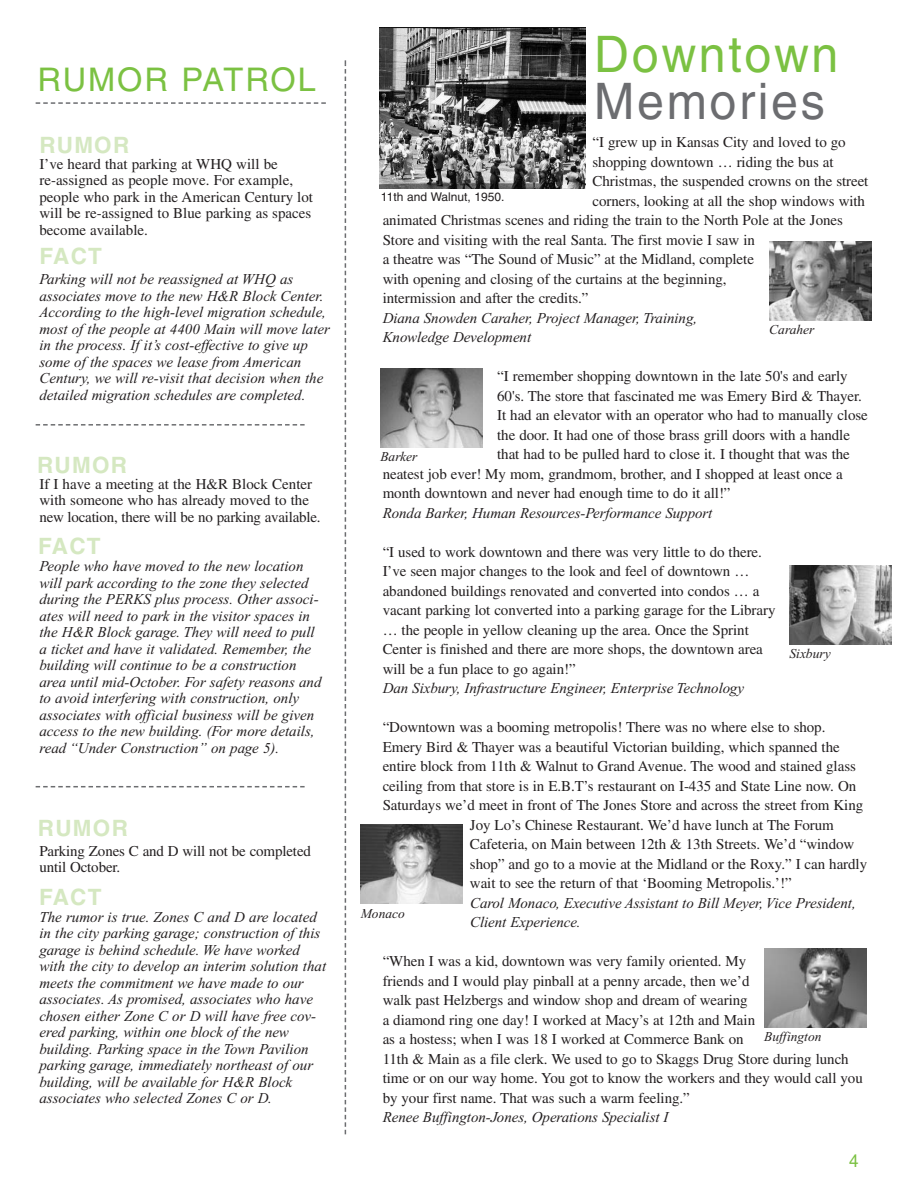
<style>
.page{position:relative;width:918px;height:1188px;background:#fff}
.page>*{position:absolute;margin:0;border:0;box-sizing:border-box;transform-origin:0 0}
.t1{font:50.4px "Helvetica";letter-spacing:.055em;color:#7bc142;scale:.96 1}
.t2{font:50.4px "Helvetica";letter-spacing:.055em;color:#6c6d70;scale:.96 1}
.t3{font:32.55px "Helvetica";letter-spacing:.055em;color:#7bc142}
.t4{font:700 22.5px "Helvetica";letter-spacing:.055em;color:#d5e8c1}
.t5{font:18px "Helvetica";color:#7bc142;scale:.95 1}
.t6{font:15px/19.5px "Times";letter-spacing:-.005em;color:#231f20}
.t7{font:italic 15px/16.5px "Times";color:#231f20}
.t8{font:italic 13.5px "Times";color:#231f20}
.t9{font:12px "Helvetica";color:#231f20}
</style>
<div class="page">
<svg style="left:345px;top:60px;width:1px;height:1074px"></svg>
<img style="left:769px;top:241px;width:102px;height:79px">
<img style="left:380px;top:27px;width:205px;height:162px">
<svg style="left:36px;top:102px;width:290px;height:2px"></svg>
<svg style="left:36px;top:786px;width:269px;height:1px"></svg>
<svg style="left:36px;top:424px;width:269px;height:2px"></svg>
<img style="left:380px;top:369px;width:102px;height:79px">
<img style="left:790px;top:565px;width:101px;height:79px">
<img style="left:361px;top:825px;width:101px;height:79px">
<img style="left:764px;top:948px;width:102px;height:79px">
<h2 class="t3" style="left:38px;top:68px;width:280px">RUMOR PATROL</h2>
<h3 class="t4" style="left:39px;top:137px;width:91px">RUMOR</h3>
<p class="t6" style="left:39px;top:157px;width:275px;line-height:16.5px">I’ve heard that parking at WHQ will be re-assigned as people move. For example, people who park in the American Century lot will be re-assigned to Blue parking as spaces become available.</p>
<p class="t7" style="left:39px;top:272px;width:292px">Parking will not be reassigned at WHQ as associates move to the new H&amp;R Block Center.<br>According to the high-level migration schedule, most of the people at 4400 Main will move later in the process. If it’s cost-effective to give up some of the spaces we lease from American Century, we will re-visit that decision when the detailed migration schedules are completed.</p>
<h3 class="t4" style="left:40px;top:247px;width:64px">FACT</h3>
<h3 class="t4" style="left:37px;top:457px;width:91px">RUMOR</h3>
<p class="t6" style="left:39px;top:477px;width:283px;line-height:16.5px">If I have a meeting at the H&amp;R Block Center with someone who has already moved to the new location, there will be no parking available.</p>
<p class="t7" style="left:39px;top:560px;width:284px">People who have moved to the new location will park according to the zone they selected during the PERKS plus process. Other associ&shy;ates will need to park in the visitor spaces in the H&amp;R Block garage. They will need to pull a ticket and have it validated. Remember, the building will continue to be a construction area until mid-October. For safety reasons and to avoid interfering with construction, only associates with official business will be given access to the new building. (For more details, read “Under Construction” on page 5).</p>
<h3 class="t4" style="left:38px;top:537px;width:64px">FACT</h3>
<h3 class="t4" style="left:38px;top:820px;width:91px">RUMOR</h3>
<p class="t6" style="left:39px;top:844px;width:273px;line-height:16.5px">Parking Zones C and D will not be completed until October.</p>
<p class="t7" style="left:39px;top:910px;width:288px">The rumor is true. Zones C and D are located in the city parking garage; construction of this garage is behind schedule. We have worked with the city to develop an interim solution that meets the commitment we have made to our associates. As promised, associates who have chosen either Zone C or D will have free cov&shy;ered parking, within one block of the new building. Parking space in the Town Pavilion parking garage, immediately northeast of our building, will be available for H&amp;R Block associates who selected Zones C or D.</p>
<h3 class="t4" style="left:39px;top:889px;width:64px">FACT</h3>
<h1 class="t1" style="left:594px;top:36px;width:256px">Downtown</h1>
<h1 class="t2" style="left:594px;top:83px;width:242px">Memories</h1>
<p class="t6" style="left:593px;top:134px;width:255px">“I grew up in Kansas City and loved to go</p>
<p class="t6" style="left:593px;top:153px;width:243px">shopping downtown … riding the bus at</p>
<p class="t6" style="left:593px;top:173px;width:277px">Christmas, the suspended crowns on the street</p>
<p class="t6" style="left:593px;top:192px;width:274px">corners, looking at all the shop windows with</p>
<p class="t6" style="left:383px;top:212px;width:462px">animated Christmas scenes and riding the train to the North Pole at the Jones</p>
<p class="t6" style="left:383px;top:231px;width:374px">Store and visiting with the real Santa. The first movie I saw in</p>
<p class="t6" style="left:383px;top:251px;width:373px">a theatre was “The Sound of Music” at the Midland, complete</p>
<p class="t6" style="left:383px;top:270px;width:345px">with opening and closing of the curtains at the beginning,</p>
<p class="t6" style="left:383px;top:290px;width:207px">intermission and after the credits.”</p>
<p class="t7" style="left:383px;top:309px;width:316px;line-height:19.5px">Diana Snowden Caraher, Project Manager, Training,<br>Knowledge Development</p>
<p class="t6" style="left:497px;top:368px;width:352px">“I remember shopping downtown in the late 50's and early</p>
<p class="t6" style="left:497px;top:387px;width:366px">60's. The store that fascinated me was Emery Bird &amp; Thayer.</p>
<p class="t6" style="left:497px;top:407px;width:372px">It had an elevator with an operator who had to manually close</p>
<p class="t6" style="left:497px;top:426px;width:354px">the door. It had one of those brass grill doors with a handle</p>
<p class="t6" style="left:497px;top:446px;width:354px">that had to be pulled hard to close it. I thought that was the</p>
<p class="t6" style="left:383px;top:465px;width:462px">neatest job ever! My mom, grandmom, brother, and I shopped at least once a</p>
<p class="t6" style="left:383px;top:485px;width:349px">month downtown and never had enough time to do it all!”</p>
<p class="t7" style="left:383px;top:506px;width:331px">Ronda Barker, Human Resources-Performance Support</p>
<p class="t6" style="left:383px;top:543px;width:394px">“I used to work downtown and there was very little to do there.<br>I’ve seen major changes to the look and feel of downtown … abandoned buildings renovated and converted into condos … a vacant parking lot converted into a parking garage for the Library … the people in yellow cleaning up the area. Once the Sprint Center is finished and there are more shops, the downtown area will be a fun place to go again!”</p>
<p class="t7" style="left:383px;top:681px;width:363px">Dan Sixbury, Infrastructure Engineer, Enterprise Technology</p>
<p class="t6" style="left:383px;top:719px;width:444px">“Downtown was a booming metropolis! There was no where else to shop.</p>
<p class="t6" style="left:383px;top:738px;width:459px">Emery Bird &amp; Thayer was a beautiful Victorian building, which spanned the</p>
<p class="t6" style="left:383px;top:758px;width:475px">entire block from 11th &amp; Walnut to Grand Avenue. The wood and stained glass</p>
<p class="t6" style="left:383px;top:777px;width:475px">ceiling from that store is in E.B.T’s restaurant on I-435 and State Line now. On</p>
<p class="t6" style="left:383px;top:797px;width:482px">Saturdays we’d meet in front of The Jones Store and across the street from King</p>
<p class="t6" style="left:470px;top:816px;width:365px">Joy Lo’s Chinese Restaurant. We’d have lunch at The Forum</p>
<p class="t6" style="left:470px;top:836px;width:386px">Cafeteria, on Main between 12th &amp; 13th Streets. We’d “window</p>
<p class="t6" style="left:470px;top:855px;width:399px">shop” and go to a movie at the Midland or the Roxy.” I can hardly</p>
<p class="t6" style="left:470px;top:875px;width:323px">wait to see the return of that ‘Booming Metropolis.’!”</p>
<p class="t7" style="left:470px;top:894px;width:387px;line-height:19.5px">Carol Monaco, Executive Assistant to Bill Meyer, Vice President,<br>Client Experience.</p>
<p class="t6" style="left:383px;top:953px;width:482px">“When I was a kid, downtown was very family oriented. My<br>friends and I would play pinball at a penny arcade, then we’d<br>walk past Helzbergs and window shop and dream of wearing<br>a diamond ring one day! I worked at Macy’s at 12th and Main<br>as a hostess; when I was 18 I worked at Commerce Bank on<br>11th &amp; Main as a file clerk. We used to go to Skaggs Drug Store during lunch time or on our way home. You got to know the workers and they would call you by your first name. That was such a warm feeling.”</p>
<p class="t7" style="left:383px;top:1110px;width:287px">Renee Buffington-Jones, Operations Specialist I</p>
<p class="t9" style="left:381px;top:192px;width:125px">11th and Walnut, 1950.</p>
<p class="t8" style="left:769px;top:325px;width:47px">Caraher</p>
<p class="t8" style="left:380px;top:452px;width:39px">Barker</p>
<p class="t8" style="left:790px;top:649px;width:43px">Sixbury</p>
<p class="t8" style="left:361px;top:908px;width:46px">Monaco</p>
<p class="t8" style="left:764px;top:1032px;width:59px">Buffington</p>
<p class="t5" style="left:849px;top:1154px;width:11px">4</p>
</div>
